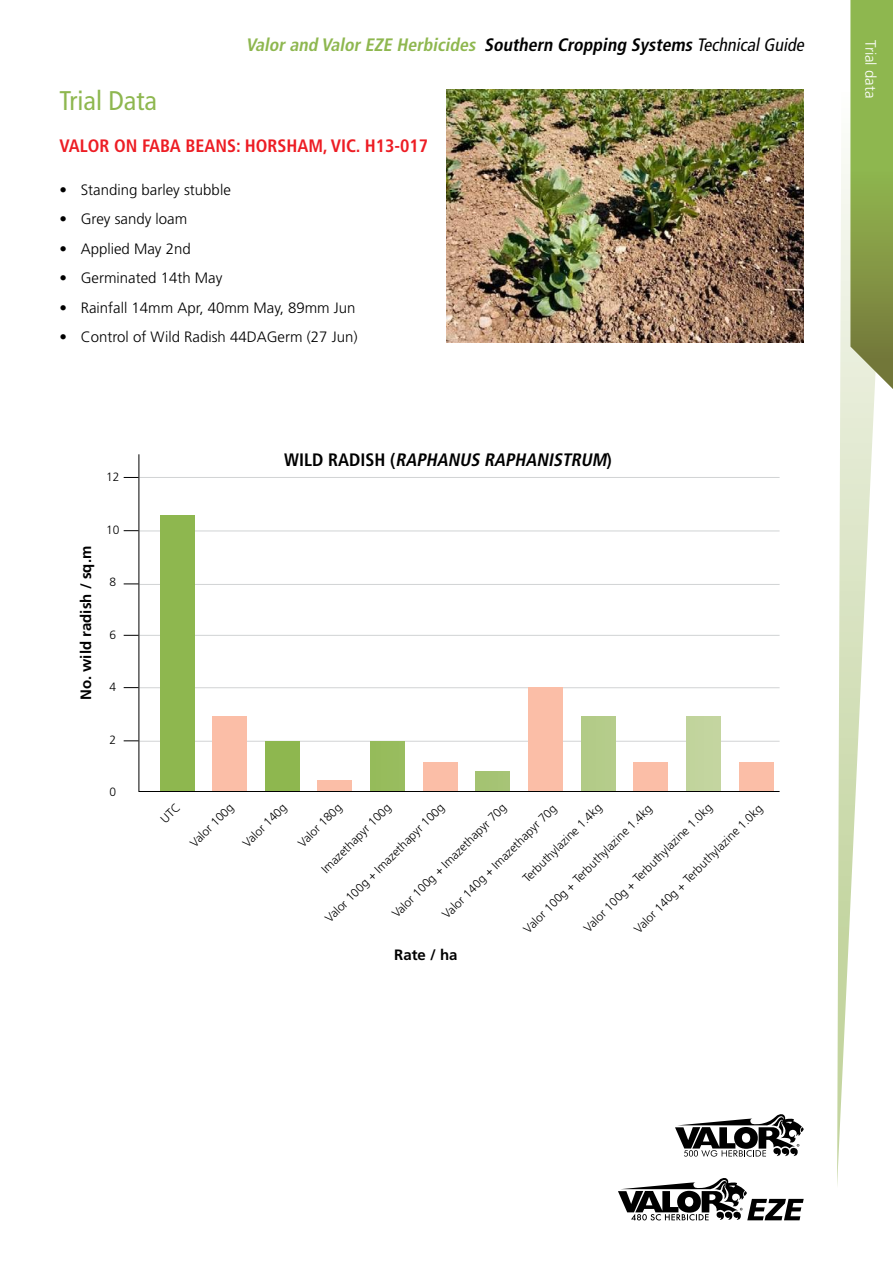
<style>
.page{position:relative;width:893px;height:1263px;background:#fff}
.page>*{position:absolute;margin:0;border:0;box-sizing:border-box;transform-origin:0 0}
.t1{font:condensed 27px "Frutiger";color:#8eb74f}
.t2{font:italic 700 condensed 18px "Frutiger";color:#8eb74f}
.t3{font:700 condensed 18px "Frutiger";color:#ed1d24}
.t4{font:italic 700 condensed 18px "Frutiger";color:#000}
.t5{font:300 15px "Frutiger";color:#000}
.t6{font:700 15px "Frutiger";color:#000}
.t7{font:300 15px "Frutiger";color:#fff}
.t8{font:300 12px "Frutiger";color:#000}
.s1{color:#000}
.s2{font-weight:400;color:#000}
.s3{font-style:normal}
</style>
<div class="page">
<svg style="left:618px;top:1178px;width:186px;height:42px"></svg>
<svg style="left:675px;top:1114px;width:129px;height:43px"></svg>
<svg style="left:837px;top:153px;width:38px;height:1033px"></svg>
<svg style="left:850px;top:0;width:43px;height:389px;background:#8eaa53"></svg>
<svg style="left:124px;top:740px;width:14px;height:1px"></svg>
<svg style="left:124px;top:530px;width:14px;height:1px"></svg>
<svg style="left:124px;top:635px;width:14px;height:1px"></svg>
<svg style="left:124px;top:687px;width:14px;height:1px"></svg>
<svg style="left:124px;top:477px;width:14px;height:1px"></svg>
<svg style="left:124px;top:583px;width:14px;height:1px"></svg>
<svg style="left:138px;top:454px;width:642px;height:338px"></svg>
<img style="left:446px;top:89px;width:358px;height:253px">
<h2 class="t2" style="left:246px;top:34px;width:563px">Valorand ValorEZE Herbicides <span class="s1">Southern Cropping Systems</span> <span class="s2">TechnicalGuide</span></h2>
<p class="t7" style="left:879px;top:40px;width:59px;rotate:90deg">Trial data</p>
<h1 class="t1" style="left:60px;top:84px;width:99px">Trial Data</h1>
<h2 class="t3" style="left:60px;top:135px;width:370px">VALOR ON FABA BEANS: HORSHAM, VIC. H13-017</h2>
<p class="t5" style="left:60px;top:181px;width:173px">• Standing barley stubble</p>
<p class="t5" style="left:60px;top:211px;width:129px">• Grey sandy loam</p>
<p class="t5" style="left:60px;top:240px;width:133px">• Applied May 2nd</p>
<p class="t5" style="left:60px;top:270px;width:164px">• Germinated 14th May</p>
<p class="t5" style="left:60px;top:299px;width:298px">• Rainfall 14mm Apr, 40mm May, 89mm Jun</p>
<p class="t5" style="left:60px;top:329px;width:300px">• Control of Wild Radish 44DAGerm (27 Jun)</p>
<p class="t8" style="left:106px;top:470px;width:15px">12</p>
<p class="t6" style="left:77px;top:700px;width:156px;rotate:-90deg">No. wild radish / sq.m</p>
<p class="t8" style="left:106px;top:523px;width:15px">10</p>
<p class="t8" style="left:109px;top:575px;width:8px">8</p>
<p class="t8" style="left:109px;top:628px;width:8px">6</p>
<p class="t8" style="left:109px;top:680px;width:8px">4</p>
<p class="t8" style="left:109px;top:733px;width:8px">2</p>
<p class="t8" style="left:109px;top:785px;width:8px">0</p>
<h2 class="t4" style="left:284px;top:449px;width:329px"><span class="s3">W I L D R A D I S H (</span> RAPHANUS RAPHANISTRUM<span class="s3">)</span></h2>
<p class="t8" style="left:295px;top:840px;width:58px;rotate:-45deg">Valor 180g</p>
<p class="t8" style="left:440px;top:911px;width:157px;rotate:-45deg">Valor 140g + Imazethapyr 70g</p>
<p class="t8" style="left:631px;top:926px;width:177px;rotate:-45deg">Valor 140g + Terbuthylazine 1.0kg</p>
<p class="t6" style="left:394px;top:946px;width:65px">Rate / ha</p>
<p class="t8" style="left:319px;top:866px;width:94px;rotate:-45deg">Imazethapyr 100g</p>
<p class="t8" style="left:520px;top:875px;width:108px;rotate:-45deg">Terbuthylazine 1.4kg</p>
<p class="t8" style="left:240px;top:840px;width:58px;rotate:-45deg">Valor 140g</p>
<p class="t8" style="left:389px;top:911px;width:157px;rotate:-45deg">Valor 100g + Imazethapyr 70g</p>
<p class="t8" style="left:581px;top:925px;width:177px;rotate:-45deg">Valor 100g + Terbuthylazine 1.0kg</p>
<p class="t8" style="left:187px;top:840px;width:58px;rotate:-45deg">Valor 100g</p>
<p class="t8" style="left:322px;top:915px;width:164px;rotate:-45deg">Valor 100g + Imazethapyr 100g</p>
<p class="t8" style="left:521px;top:926px;width:177px;rotate:-45deg">Valor 100g + Terbuthylazine 1.4kg</p>
</div>
